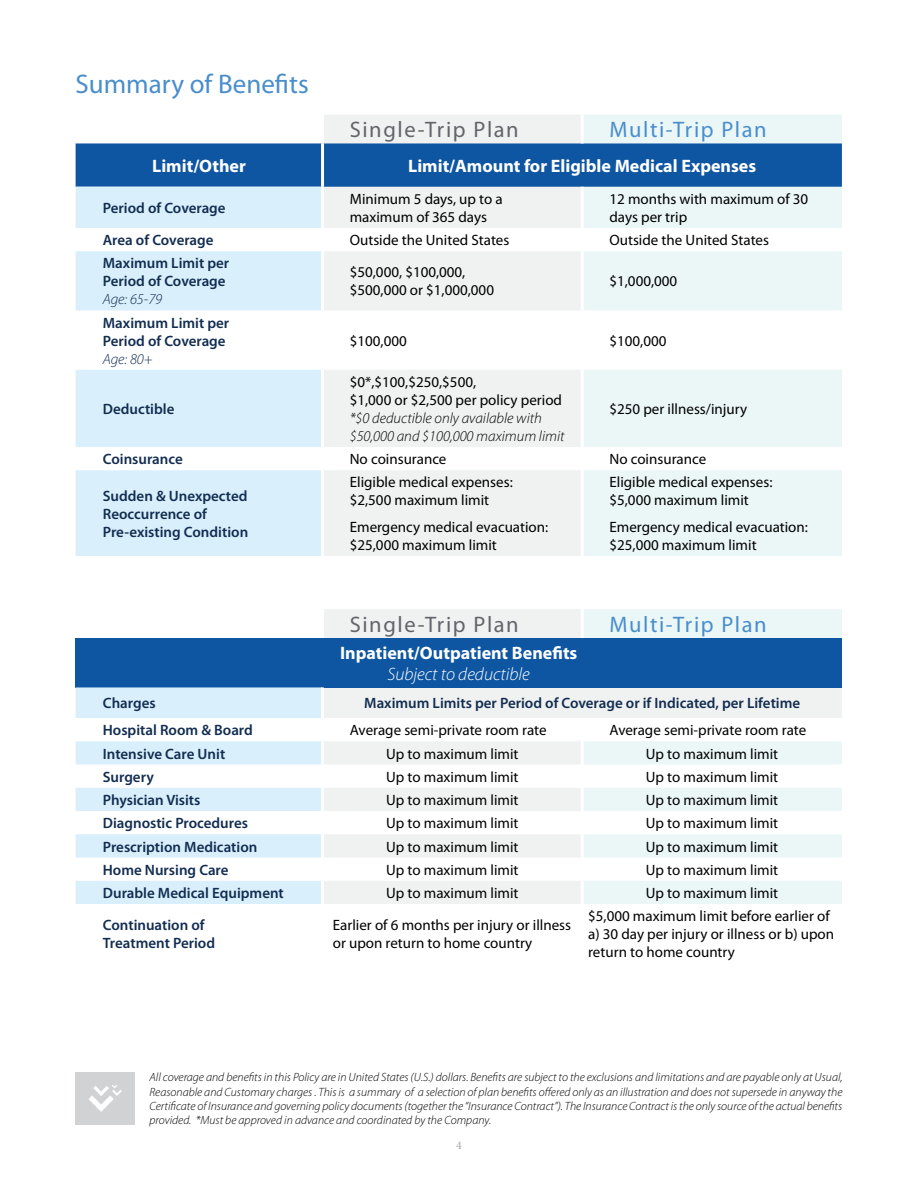
<style>
.page{position:relative;width:918px;height:1188px;background:#fff}
.page>*{position:absolute;margin:0;border:0;box-sizing:border-box;transform-origin:0 0}
.t1{font:27px "Myriad Pro";color:#498ecb}
.t2{font:22.5px "Myriad Pro";letter-spacing:.07em;color:#62666c}
.t3{font:22.5px "Myriad Pro";letter-spacing:.07em;color:#498ecb}
.t4{font:700 18px "Myriad Pro";color:#fff}
.t5{font:italic 300 18px "Myriad Pro";color:#fff}
.t6{font:15px/18px "Myriad Pro";color:#000}
.t7{font:600 15px/18px "Myriad Pro";color:#122d51}
.t8{font:italic 300 15px/18px "Myriad Pro";color:#000}
.t9{font:italic 300 15px "Myriad Pro";color:#122d51}
.t10{font:italic 300 12px/14.4px "Myriad Pro";color:#000;text-align:justify}
.t11{font:12px "Minion Pro";color:#a9abac}
</style>
<div class="page">
<svg style="left:324px;top:115px;width:257px;height:441px;fill:#f0f1f1"></svg>
<svg style="left:584px;top:115px;width:258px;height:441px;fill:#ebf6f7"></svg>
<div style="left:76px;top:143px;width:766px;height:44px;background:#0f56a2"></div>
<svg style="left:76px;top:187px;width:245px;height:369px;fill:#d9f0fc"></svg>
<hr style="left:321px;top:143px;width:3px;height:44px;background:#fff">
<svg style="left:324px;top:609px;width:258px;height:295px;fill:#f0f1f1"></svg>
<svg style="left:582px;top:609px;width:260px;height:295px;fill:#f0f6f7"></svg>
<div style="left:76px;top:638px;width:766px;height:49px;background:#0f56a2"></div>
<svg style="left:76px;top:687px;width:245px;height:217px;fill:#d9f0fc"></svg>
<hr style="left:581px;top:718px;width:3px;height:23px;background:#fff">
<hr style="left:840px;top:718px;width:3px;height:23px;background:#fff">
<hr style="left:581px;top:765px;width:3px;height:23px;background:#fff">
<hr style="left:840px;top:765px;width:3px;height:23px;background:#fff">
<hr style="left:581px;top:811px;width:3px;height:23px;background:#fff">
<hr style="left:840px;top:811px;width:3px;height:23px;background:#fff">
<hr style="left:581px;top:858px;width:3px;height:23px;background:#fff">
<hr style="left:840px;top:858px;width:3px;height:23px;background:#fff">
<hr style="left:581px;top:609px;width:3px;height:29px;background:#fff">
<hr style="left:581px;top:741px;width:3px;height:24px;background:#fff">
<hr style="left:581px;top:788px;width:3px;height:23px;background:#fff">
<hr style="left:581px;top:834px;width:3px;height:24px;background:#fff">
<hr style="left:581px;top:881px;width:3px;height:23px;background:#fff">
<div style="left:76px;top:1072px;width:59px;height:52px;background:#d1d2d4"></div>
<svg style="left:89px;top:1085px;width:33px;height:27px"></svg>
<h1 class="t1" style="left:76px;top:69px;width:235px">Summary of Benefits</h1>
<h2 class="t2" style="left:350px;top:118px;width:170px">Single-Trip Plan</h2>
<h2 class="t3" style="left:609px;top:118px;width:159px">Multi-Trip Plan</h2>
<p class="t4" style="left:152px;top:156px;width:95px">Limit/Other</p>
<p class="t4" style="left:408px;top:156px;width:350px">Limit/Amount for Eligible Medical Expenses</p>
<p class="t7" style="left:103px;top:199px;width:124px">Period of Coverage</p>
<p class="t6" style="left:350px;top:190px;width:155px">Minimum 5 days, up to a maximum of 365 days</p>
<p class="t6" style="left:609px;top:190px;width:200px">12 months with maximum of 30 days per trip</p>
<p class="t7" style="left:103px;top:231px;width:112px">Area of Coverage</p>
<p class="t6" style="left:350px;top:232px;width:161px">Outside the United States</p>
<p class="t6" style="left:609px;top:232px;width:161px">Outside the United States</p>
<p class="t7" style="left:103px;top:255px;width:128px">Maximum Limit per<br>Period of Coverage</p>
<p class="t9" style="left:103px;top:292px;width:61px">Age: 65-79</p>
<p class="t6" style="left:350px;top:264px;width:146px">$50,000, $100,000, $500,000 or $1,000,000</p>
<p class="t6" style="left:609px;top:273px;width:69px">$1,000,000</p>
<p class="t7" style="left:103px;top:314px;width:128px">Maximum Limit per<br>Period of Coverage</p>
<p class="t9" style="left:103px;top:351px;width:52px">Age: 80+</p>
<p class="t7" style="left:103px;top:400px;width:73px">Deductible</p>
<p class="t6" style="left:350px;top:332px;width:58px">$100,000</p>
<p class="t6" style="left:609px;top:332px;width:58px">$100,000</p>
<p class="t6" style="left:350px;top:373px;width:214px">$0*,$100,$250,$500,<br>$1,000 or $2,500 per policy period</p>
<p class="t8" style="left:350px;top:409px;width:216px">*$0 deductible only available with $50,000 and $100,000 maximum limit</p>
<p class="t6" style="left:609px;top:400px;width:139px">$250 per illness/injury</p>
<p class="t7" style="left:103px;top:450px;width:81px">Coinsurance</p>
<p class="t6" style="left:350px;top:451px;width:98px">No coinsurance</p>
<p class="t6" style="left:609px;top:451px;width:98px">No coinsurance</p>
<p class="t7" style="left:103px;top:487px;width:147px">Sudden &amp; Unexpected<br>Reoccurrence of<br>Pre-existing Condition</p>
<p class="t6" style="left:350px;top:474px;width:165px">Eligible medical expenses: $2,500 maximum limit</p>
<p class="t6" style="left:350px;top:518px;width:200px">Emergency medical evacuation: $25,000 maximum limit</p>
<p class="t6" style="left:609px;top:474px;width:165px">Eligible medical expenses: $5,000 maximum limit</p>
<p class="t6" style="left:609px;top:518px;width:200px">Emergency medical evacuation: $25,000 maximum limit</p>
<h2 class="t2" style="left:350px;top:612px;width:170px">Single-Trip Plan</h2>
<h2 class="t3" style="left:609px;top:612px;width:159px">Multi-Trip Plan</h2>
<p class="t4" style="left:340px;top:643px;width:239px">Inpatient/Outpatient Benefits</p>
<p class="t5" style="left:388px;top:665px;width:144px">Subject to deductible</p>
<p class="t7" style="left:103px;top:695px;width:54px">Charges</p>
<p class="t7" style="left:364px;top:695px;width:438px">Maximum Limits per Period of Coverage or if Indicated, per Lifetime</p>
<p class="t7" style="left:103px;top:722px;width:152px">Hospital Room &amp; Board</p>
<p class="t6" style="left:350px;top:722px;width:198px">Average semi-private room rate</p>
<p class="t6" style="left:609px;top:722px;width:198px">Average semi-private room rate</p>
<p class="t7" style="left:103px;top:745px;width:124px">Intensive Care Unit</p>
<p class="t6" style="left:386px;top:745px;width:134px">Up to maximum limit</p>
<p class="t6" style="left:646px;top:745px;width:134px">Up to maximum limit</p>
<p class="t7" style="left:103px;top:768px;width:53px">Surgery</p>
<p class="t6" style="left:386px;top:768px;width:134px">Up to maximum limit</p>
<p class="t6" style="left:646px;top:768px;width:134px">Up to maximum limit</p>
<p class="t7" style="left:103px;top:791px;width:99px">Physician Visits</p>
<p class="t6" style="left:386px;top:791px;width:134px">Up to maximum limit</p>
<p class="t6" style="left:646px;top:791px;width:134px">Up to maximum limit</p>
<p class="t7" style="left:103px;top:815px;width:147px">Diagnostic Procedures</p>
<p class="t6" style="left:386px;top:815px;width:134px">Up to maximum limit</p>
<p class="t6" style="left:646px;top:815px;width:134px">Up to maximum limit</p>
<p class="t7" style="left:103px;top:838px;width:156px">Prescription Medication</p>
<p class="t6" style="left:386px;top:838px;width:134px">Up to maximum limit</p>
<p class="t6" style="left:646px;top:838px;width:134px">Up to maximum limit</p>
<p class="t7" style="left:103px;top:861px;width:127px">Home Nursing Care</p>
<p class="t6" style="left:386px;top:861px;width:134px">Up to maximum limit</p>
<p class="t6" style="left:646px;top:861px;width:134px">Up to maximum limit</p>
<p class="t7" style="left:103px;top:884px;width:182px">Durable Medical Equipment</p>
<p class="t6" style="left:386px;top:884px;width:134px">Up to maximum limit</p>
<p class="t6" style="left:646px;top:884px;width:134px">Up to maximum limit</p>
<p class="t7" style="left:103px;top:917px;width:114px">Continuation of<br>Treatment Period</p>
<p class="t6" style="left:333px;top:917px;width:240px">Earlier of 6 months per injury or illness or upon return to home country</p>
<p class="t6" style="left:588px;top:908px;width:247px">$5,000 maximum limit before earlier of a) 30 day per injury or illness or b) upon return to home country</p>
<p class="t10" style="left:149px;top:1070px;width:695px">All coverage and benefits in this Policy are in United States (U.S.) dollars. Benefits are subject to the exclusions and limitations and are payable only at Usual, Reasonable and Customary charges . This is a summary of a selection of plan benefits offered only as an illustration and does not supersede in anyway the Certificate of Insurance and governing policy documents (together the “Insurance Contract”). The Insurance Contract is the only source of the actual benefits provided. *Must be approved in advance and coordinated by the Company.</p>
<p class="t11" style="left:456px;top:1137px;width:7px">4</p>
</div>
